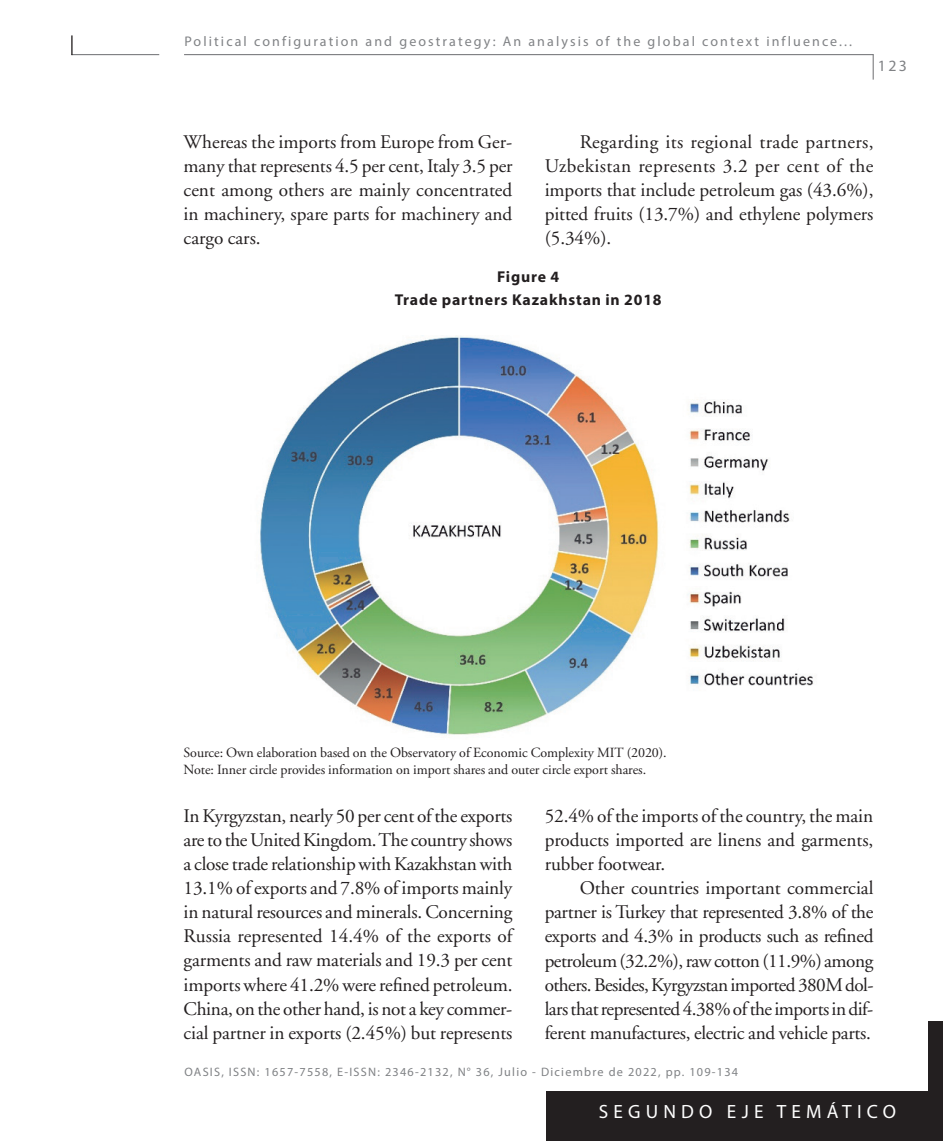
<style>
.page{position:relative;width:943px;height:1141px;background:#fff}
.page>*{position:absolute;margin:0;border:0;box-sizing:border-box;transform-origin:0 0}
.t1{font:19.25px/24.2px "Adobe Garamond";letter-spacing:-.005em;color:#231f20;text-align:justify}
.t2{font:19.25px "Myriad Pro";letter-spacing:.27em;color:#fff}
.t3{font:700 15.75px/23.6px "Myriad Pro";letter-spacing:.05em;color:#231f20;text-align:center}
.t4{font:15.75px "Myriad Pro";color:#808285}
.t5{font:14px/16.8px "Adobe Garamond Pro";letter-spacing:-.005em;color:#231f20}
.t6{font:14px "Myriad Pro";letter-spacing:.15em;color:#808285}
.t7{font:12.25px "Myriad Pro";letter-spacing:.1em;color:#808285}
</style>
<div class="page">
<hr style="left:184px;top:54px;width:689px;height:1px;background:#6c6d70">
<svg style="left:872px;top:54px;width:1px;height:26px"></svg>
<hr style="left:71px;top:54px;width:88px;height:1px;background:#6c6d70">
<hr style="left:71px;top:35px;width:2px;height:20px;background:#231f20">
<div style="left:928px;top:1021px;width:15px;height:120px;background:#231f20"></div>
<div style="left:546px;top:1091px;width:397px;height:50px;background:#231f20"></div>
<img style="left:260px;top:335px;width:554px;height:403px">
<p class="t6" style="left:184px;top:33px;width:669px">Political configuration and geostrategy: An analysis of the global context influence...</p>
<p class="t4" style="left:878px;top:56px;width:30px">123</p>
<p class="t1" style="left:184px;top:130px;width:330px">Whereas the imports from Europe from Ger&shy;many that represents 4.5 per cent, Italy 3.5 per cent among others are mainly concentrated in machinery, spare parts for machinery and cargo cars.</p>
<p class="t1" style="left:544px;top:130px;width:330px;text-indent:35px">Regarding its regional trade partners, Uzbekistan represents 3.2 per cent of the imports that include petroleum gas (43.6%), pitted fruits (13.7%) and ethylene polymers (5.34%).</p>
<p class="t3" style="left:395px;top:264px;width:268px">Figure 4<br>Trade partners Kazakhstan in 2018</p>
<p class="t5" style="left:184px;top:745px;width:484px">Source: Own elaboration based on the Observatory of Economic Complexity MIT (2020).<br>Note: Inner circle provides information on import shares and outer circle export shares.</p>
<p class="t1" style="left:184px;top:804px;width:330px">In Kyrgyzstan, nearly 50 per cent of the exports are to the United Kingdom. The country shows a close trade relationship with Kazakhstan with 13.1% of exports and 7.8% of imports mainly in natural resources and minerals. Concerning Russia represented 14.4% of the exports of garments and raw materials and 19.3 per cent imports where 41.2% were refined petroleum.<br>China, on the other hand, is not a key commer&shy;cial partner in exports (2.45%) but represents</p>
<p class="t1" style="left:544px;top:804px;width:330px">52.4% of the imports of the country, the main products imported are linens and garments, rubber footwear.</p>
<p class="t1" style="left:544px;top:876px;width:330px;text-indent:35px">Other countries important commercial partner is Turkey that represented 3.8% of the exports and 4.3% in products such as refined petroleum (32.2%), raw cotton (11.9%) among others. Besides, Kyrgyzstan imported 380M dol&shy;lars that represented 4.38% of the imports in dif&shy;ferent manufactures, electric and vehicle parts.</p>
<p class="t7" style="left:184px;top:1064px;width:555px">OASIS, ISSN: 1657-7558, E-ISSN: 2346-2132, N° 36, Julio - Diciembre de 2022, pp. 109-134</p>
<p class="t2" style="left:598px;top:1100px;width:299px">SEGUNDO EJE TEMÁTICO</p>
</div>
